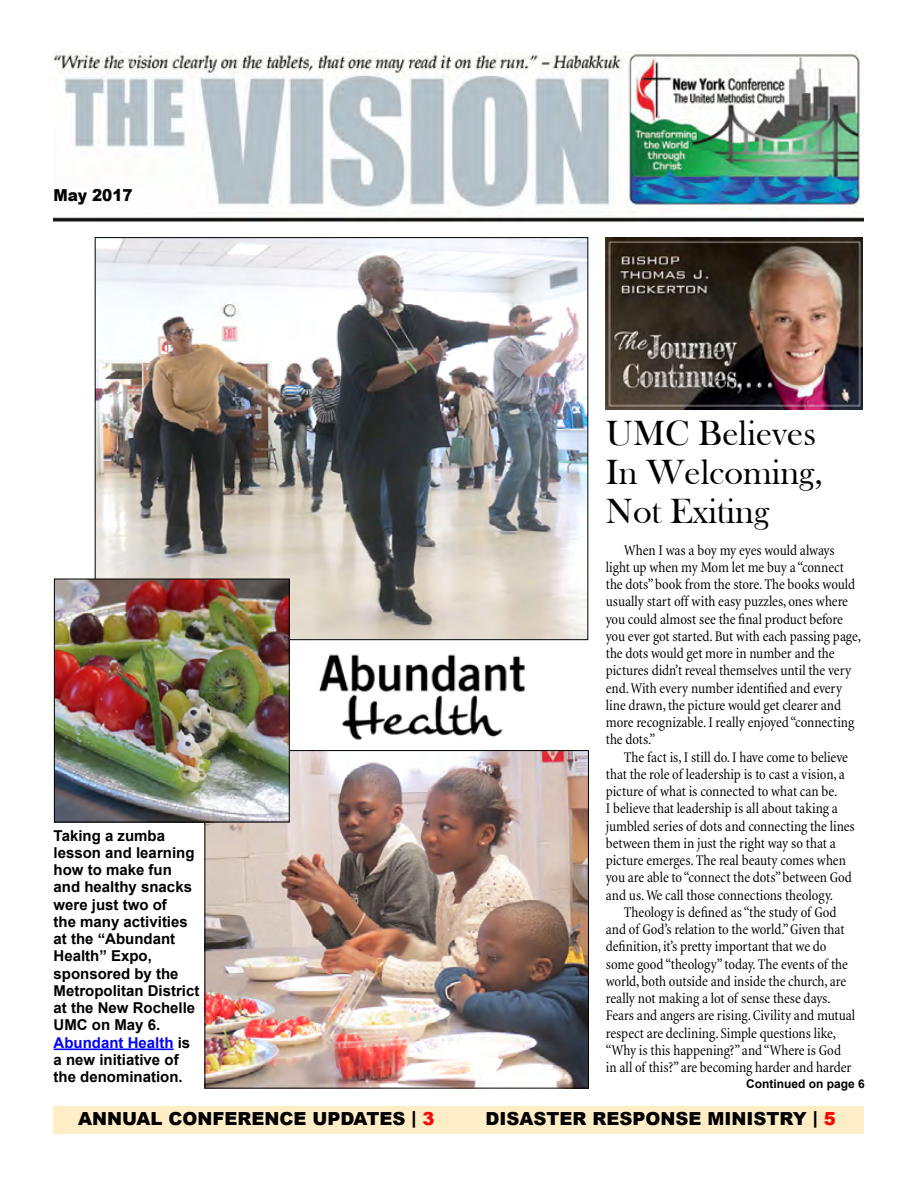
<style>
.page{position:relative;width:918px;height:1188px;background:#fff}
.page>*{position:absolute;margin:0;border:0;box-sizing:border-box;transform-origin:0 0}
.t1{font:36px/39px "Bask Old Face";color:#000}
.t2{font:900 18px "Arial";color:#000}
.t3{font:900 16.5px "Arial";color:#000;scale:.92 1}
.t4{font:condensed 15px/17.2px "Minion";letter-spacing:-.005em;color:#000}
.t5{font:700 15px/17.2px "Arial";color:#000}
.t6{font:700 12px "Arial";color:#000}
.s1{color:#00f}
.s2{color:#f00}
</style>
<div class="page">
<div style="left:53px;top:1106px;width:811px;height:28px;background:#ffedc5"></div>
<img style="left:54px;top:51px;width:810px;height:172px">
<img style="left:319px;top:654px;width:206px;height:87px">
<img style="left:97px;top:239px;width:489px;height:399px">
<img style="left:207px;top:752px;width:380px;height:335px">
<img style="left:56px;top:581px;width:232px;height:239px">
<div style="left:54px;top:579px;width:236px;height:243px;border:1px solid #000"></div>
<hr style="left:54px;top:1049px;width:120px;height:1px;background:#00f">
<img style="left:606px;top:238px;width:257px;height:171px">
<p class="t3" style="left:53px;top:184px;width:88px">May 2017</p>
<p class="t5" style="left:54px;top:827px;width:147px">Taking a zumba lesson and learning how to make fun and healthy snacks were just two of<br>the many activities at the “Abundant<br>Health” Expo, sponsored by the<br>Metropolitan District at the New Rochelle<br>UMC on May 6.<br><span class="s1">Abundant Health</span> is a new initiative of the denomination.</p>
<h1 class="t1" style="left:606px;top:414px;width:218px">UMC Believes<br>In Welcoming,<br>Not Exiting</h1>
<p class="t4" style="left:606px;top:542px;width:257px;text-indent:18px">When I was a boy my eyes would always light up when my Mom let me buy a “connect the dots” book from the store. The books would usually start off with easy puzzles, ones where you could almost see the final product before you ever got started. But with each passing page, the dots would get more in number and the pictures didn’t reveal themselves until the very end. With every number identified and every line drawn, the picture would get clearer and more recognizable. I really enjoyed “connecting the dots.”</p>
<p class="t4" style="left:606px;top:749px;width:251px;text-indent:18px">The fact is, I still do. I have come to believe that the role of leadership is to cast a vision, a picture of what is connected to what can be.<br>I believe that leadership is all about taking a jumbled series of dots and connecting the lines between them in just the right way so that a picture emerges. The real beauty comes when you are able to “connect the dots” between God and us. We call those connections theology.</p>
<p class="t4" style="left:606px;top:904px;width:251px;text-indent:18px">Theology is defined as “the study of God and of God’s relation to the world.” Given that definition, it’s pretty important that we do some good “theology” today. The events of the world, both outside and inside the church, are really not making a lot of sense these days.<br>Fears and angers are rising. Civility and mutual respect are declining. Simple questions like, “Why is this happening?” and “Where is God in all of this?” are becoming harder and harder</p>
<p class="t6" style="left:746px;top:1076px;width:120px">Continued on page 6</p>
<p class="t2" style="left:78px;top:1106px;width:358px">ANNUAL CONFERENCE UPDATES | <span class="s2">3</span></p>
<p class="t2" style="left:486px;top:1106px;width:352px">DISASTER RESPONSE MINISTRY | <span class="s2">5</span></p>
</div>
